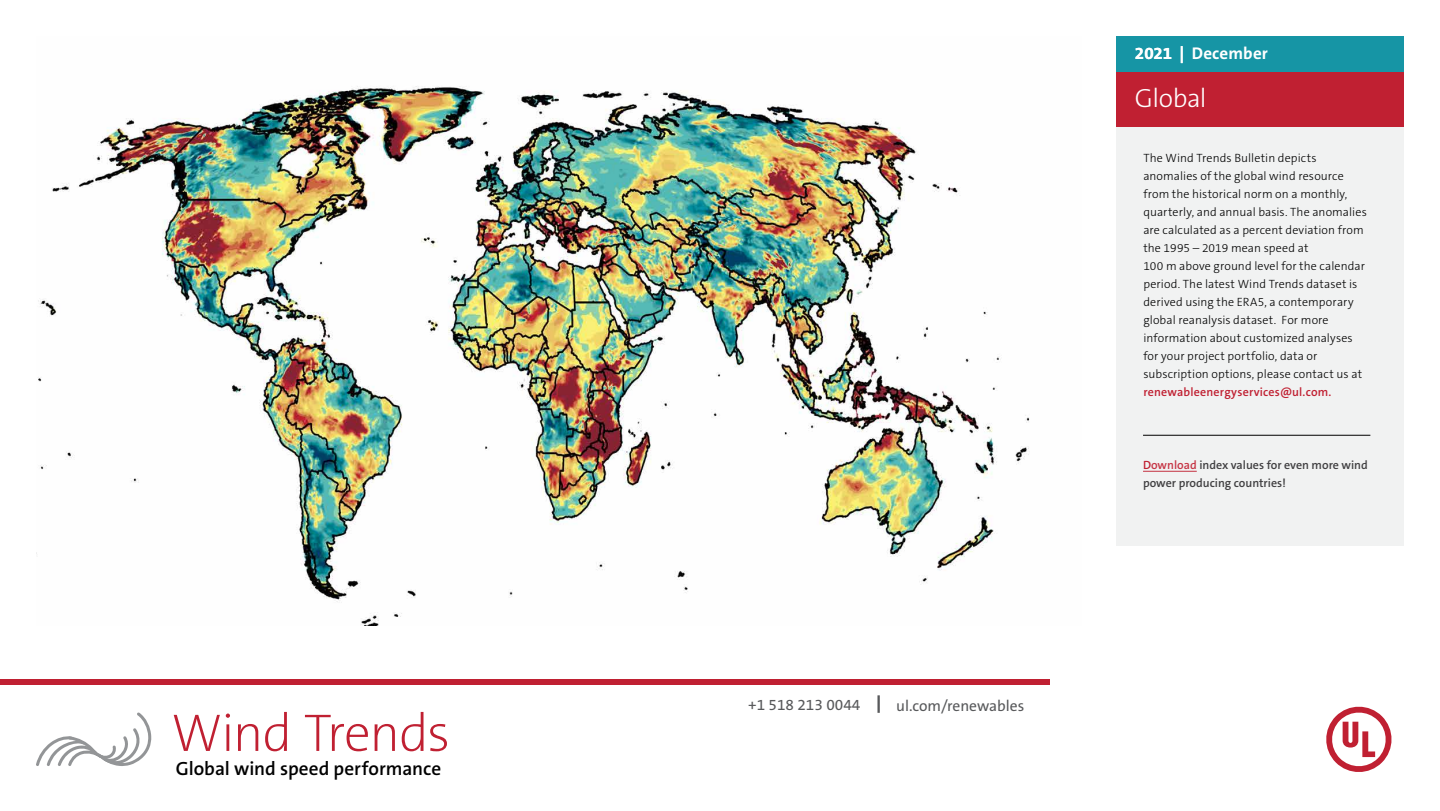
<style>
.page{position:relative;width:1440px;height:811px;background:#fff}
.page>*{position:absolute;margin:0;border:0;box-sizing:border-box;transform-origin:0 0}
.t1{font:200 53.4px "The Sans C5";letter-spacing:-.03em;color:#c02032}
.t2{font:300 26.4px "The Sans C5";letter-spacing:-.015em;color:#fff}
.t3{font:600 19.2px "The Sans C5";color:#000}
.t4{font:700 17px "The Sans C5";letter-spacing:.005em;color:#fff}
.t5{font:15.4px "The Sans C5";color:#58595b}
.t6{font:300 12px/18px "The Sans C5";letter-spacing:.01em;color:#000}
.t7{font:600 12px/18px "The Sans C5";color:#414042}
.t8{font:600 12px "The Sans C5";letter-spacing:.015em;color:#c02032}
.s1{color:#c02032}
.s2{color:#c63646}
</style>
<div class="page">
<div style="left:1116px;top:127px;width:288px;height:418px;background:#eff0f0"></div>
<div style="left:1116px;top:36px;width:288px;height:36px;background:#1695a5"></div>
<div style="left:1116px;top:72px;width:288px;height:54px;background:#c02032"></div>
<hr style="left:1143px;top:471px;width:54px;height:1px;background:#c63646">
<hr style="left:1143px;top:435px;width:227px;height:1px;background:#000">
<svg style="left:1326px;top:706px;width:66px;height:66px"></svg>
<div style="left:0;top:680px;width:1050px;height:5px;background:#c02032"></div>
<hr style="left:877px;top:695px;width:3px;height:18px;background:#58595b">
<svg style="left:36px;top:712px;width:115px;height:54px"></svg>
<img style="left:36px;top:86px;width:994px;height:540px">
<h1 class="t1" style="left:171px;top:698px;width:280px">Wind Trends</h1>
<h3 class="t3" style="left:176px;top:756px;width:267px">Global wind speed performance</h3>
<p class="t5" style="left:748px;top:694px;width:114px">+1 518 213 0044</p>
<p class="t5" style="left:896px;top:695px;width:130px">ul.com/renewables</p>
<h3 class="t4" style="left:1135px;top:43px;width:134px">2021 | December</h3>
<h2 class="t2" style="left:1135px;top:81px;width:73px">Global</h2>
<p class="t6" style="left:1143px;top:149px;width:225px">The Wind Trends Bulletin depicts anomalies of the global wind resource from the historical norm on a monthly, quarterly, and annual basis. The anomalies are calculated as a percent deviation from the 1995 – 2019 mean speed at<br>100 m above ground level for the calendar period. The latest Wind Trends dataset is derived using the ERA5, a contemporary global reanalysis dataset. For more information about customized analyses for your project portfolio, data or subscription options, please contact us at</p>
<p class="t8" style="left:1143px;top:384px;width:189px">renewableenergyservices@ul.com.</p>
<p class="t7" style="left:1143px;top:456px;width:226px"><span class="s1">D</span><span class="s2">ownload</span> index values for even more wind power producing countries!</p>
</div>
